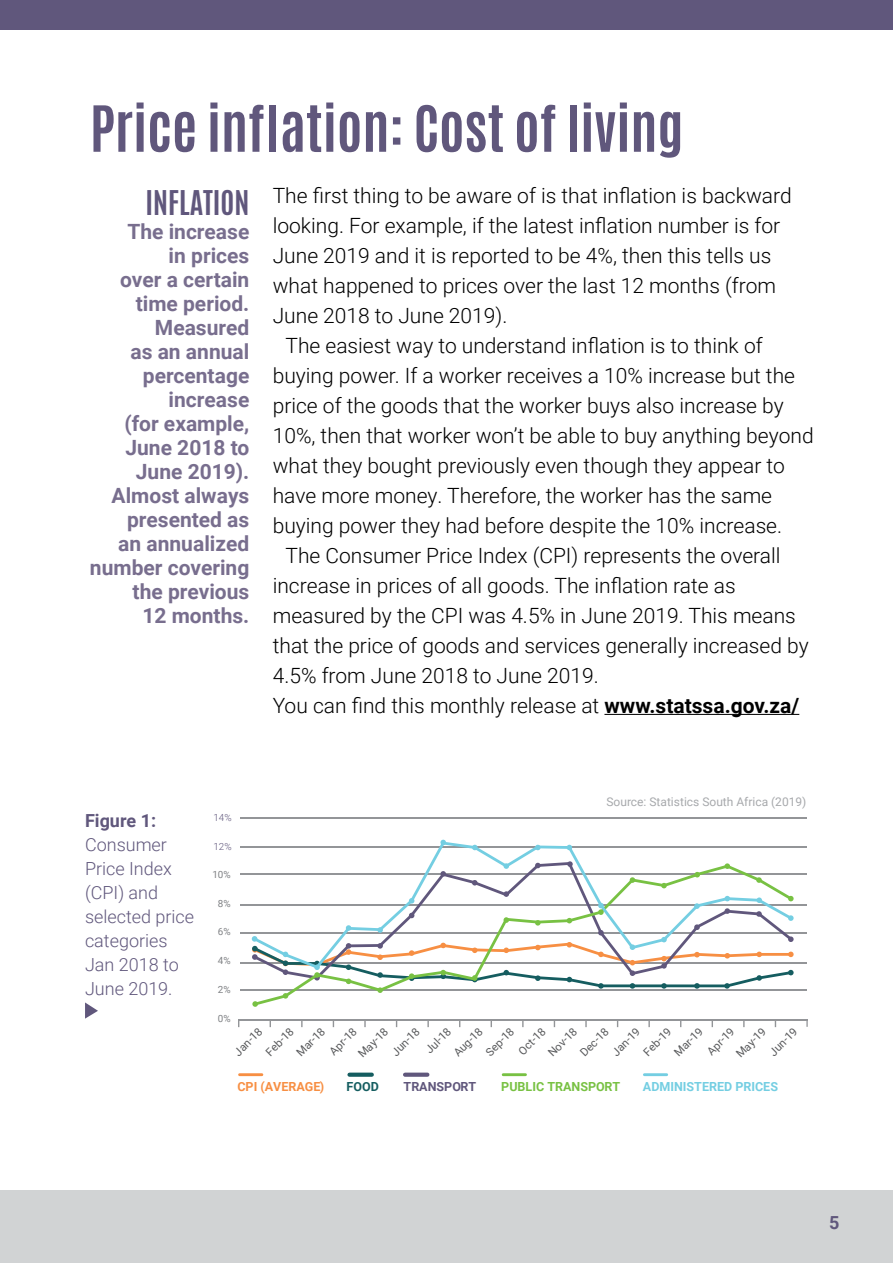
<style>
.page{position:relative;width:893px;height:1263px;background:#fff}
.page>*{position:absolute;margin:0;border:0;box-sizing:border-box;transform-origin:0 0}
.t1{font:700 54px "Antonio";color:#60577c}
.t2{font:700 28.5px "Antonio";color:#60577c}
.t3{font:300 21px/30px "Roboto";color:#000}
.t4{font:700 21px/24px "Roboto";color:#786e8e;text-align:right}
.t5{font:300 18px/24px "Roboto";color:#60577c}
.t6{font:700 18px "Roboto";color:#60577c}
.t7{font:700 12.45px "Roboto";color:#74cee2}
.t8{font:700 12.45px "Roboto";color:#78c143}
.t9{font:700 12.45px "Roboto";color:#f78f43}
.t10{font:700 12.45px "Roboto";color:#60577c}
.t11{font:700 12.45px "Roboto";color:#155d60}
.t12{font:12px "Roboto";color:#a7a9ac}
.t13{font:11.25px "Roboto";color:#58595b}
.t14{font:9.9px "Roboto";color:#808285}
.t15{font:300 9.75px "Roboto";color:#60577c}
.s1{font-weight:700}
</style>
<div class="page">
<div style="left:0;top:1190px;width:893px;height:73px;background:#d1d3d4"></div>
<hr style="left:604px;top:714px;width:195px;height:1px;background:#000">
<svg style="left:85px;top:1002px;width:13px;height:17px"></svg>
<div style="left:0;top:0;width:893px;height:30px;background:#60577c"></div>
<hr style="left:240px;top:1073px;width:22px;height:3px;background:#f78f43">
<div style="left:349px;top:1072px;width:23px;height:5px;background:#155d60"></div>
<div style="left:405px;top:1072px;width:22px;height:5px;background:#60577c"></div>
<hr style="left:503px;top:1073px;width:22px;height:3px;background:#78c143">
<hr style="left:644px;top:1073px;width:23px;height:3px;background:#74cee2">
<hr style="left:240px;top:817px;width:566px;height:1px;background:#939598">
<hr style="left:240px;top:846px;width:566px;height:1px;background:#939598">
<hr style="left:240px;top:874px;width:566px;height:1px;background:#939598">
<hr style="left:240px;top:905px;width:566px;height:1px;background:#939598">
<hr style="left:240px;top:932px;width:566px;height:1px;background:#939598">
<hr style="left:240px;top:962px;width:566px;height:1px;background:#939598">
<hr style="left:240px;top:989px;width:566px;height:2px;background:#939598">
<hr style="left:238px;top:1020px;width:569px;height:1px;background:#939598">
<svg style="left:364px;top:1021px;width:2px;height:6px"></svg>
<svg style="left:522px;top:1021px;width:2px;height:6px"></svg>
<svg style="left:648px;top:1021px;width:2px;height:6px"></svg>
<svg style="left:743px;top:1021px;width:2px;height:6px"></svg>
<svg style="left:301px;top:1021px;width:2px;height:6px"></svg>
<svg style="left:427px;top:1021px;width:2px;height:6px"></svg>
<svg style="left:585px;top:1021px;width:2px;height:6px"></svg>
<svg style="left:806px;top:1020px;width:2px;height:7px"></svg>
<svg style="left:251px;top:842px;width:450px;height:19px"></svg>
<svg style="left:440px;top:840px;width:6px;height:5px"></svg>
<svg style="left:472px;top:845px;width:6px;height:5px"></svg>
<svg style="left:535px;top:845px;width:6px;height:5px"></svg>
<svg style="left:567px;top:845px;width:5px;height:5px"></svg>
<svg style="left:251px;top:861px;width:544px;height:146px"></svg>
<h1 class="t1" style="left:90px;top:88px;width:595px">Price inflation: Cost of living</h1>
<h2 class="t2" style="left:146px;top:181px;width:105px">INFLATION</h2>
<p class="t4" style="left:90px;top:219px;width:161px">The increase<br>in prices<br>over a certain time period.<br>Measured<br>as an annual percentage increase<br>(for example,<br>June 2018 to<br>June 2019).<br>Almost always presented as<br>an annualized number covering the previous<br>12 months.</p>
<p class="t3" style="left:273px;top:180px;width:521px">The first thing to be aware of is that inflation is backward looking. For example, if the latest inflation number is for June 2019 and it is reported to be 4%, then this tells us what happened to prices over the last 12 months (from June 2018 to June 2019).</p>
<p class="t3" style="left:285px;top:330px;width:479px">The easiest way to understand inflation is to think of</p>
<p class="t3" style="left:273px;top:360px;width:524px">buying power. If a worker receives a 10% increase but the</p>
<p class="t3" style="left:273px;top:390px;width:513px">price of the goods that the worker buys also increase by</p>
<p class="t3" style="left:273px;top:420px;width:542px">10%, then that worker won’t be able to buy anything beyond</p>
<p class="t3" style="left:273px;top:450px;width:514px">what they bought previously even though they appear to</p>
<p class="t3" style="left:273px;top:480px;width:501px">have more money. Therefore, the worker has the same</p>
<p class="t3" style="left:273px;top:510px;width:511px">buying power they had before despite the 10% increase.</p>
<p class="t3" style="left:285px;top:540px;width:497px">The Consumer Price Index (CPI) represents the overall</p>
<p class="t3" style="left:273px;top:570px;width:465px">increase in prices of all goods. The inflation rate as</p>
<p class="t3" style="left:273px;top:600px;width:525px">measured by the CPI was 4.5% in June 2019. This means</p>
<p class="t3" style="left:273px;top:630px;width:538px">that the price of goods and services generally increased by</p>
<p class="t3" style="left:273px;top:660px;width:327px">4.5% from June 2018 to June 2019.</p>
<p class="t3" style="left:273px;top:690px;width:528px">You can find this monthly release at <span class="s1">www.statssa.gov.za/</span></p>
<p class="t6" style="left:85px;top:808px;width:73px">Figure 1:</p>
<p class="t5" style="left:85px;top:831px;width:111px">Consumer<br>Price Index (CPI) and selected price categories<br>Jan 2018 to<br>June 2019.</p>
<p class="t15" style="left:213px;top:811px;width:20px">14%</p>
<p class="t15" style="left:213px;top:840px;width:20px">12%</p>
<p class="t14" style="left:212px;top:867px;width:20px">10%</p>
<p class="t14" style="left:218px;top:896px;width:14px">8%</p>
<p class="t14" style="left:218px;top:925px;width:14px">6%</p>
<p class="t14" style="left:218px;top:954px;width:14px">4%</p>
<p class="t14" style="left:218px;top:982px;width:14px">2%</p>
<p class="t14" style="left:218px;top:1011px;width:14px">0%</p>
<p class="t12" style="left:606px;top:793px;width:202px">Source: Statistics South Africa (2019)</p>
<p class="t13" style="left:231px;top:1048px;width:36px;rotate:-45deg">Jan-18</p>
<p class="t13" style="left:262px;top:1048px;width:36px;rotate:-45deg">Feb-18</p>
<p class="t13" style="left:293px;top:1049px;width:37px;rotate:-45deg">Mar-18</p>
<p class="t13" style="left:326px;top:1047px;width:35px;rotate:-45deg">Apr-18</p>
<p class="t13" style="left:355px;top:1050px;width:38px;rotate:-45deg">May-18</p>
<p class="t13" style="left:388px;top:1048px;width:36px;rotate:-45deg">Jun-18</p>
<p class="t13" style="left:422px;top:1046px;width:32px;rotate:-45deg">Jul-18</p>
<p class="t13" style="left:450px;top:1049px;width:37px;rotate:-45deg">Aug-18</p>
<p class="t13" style="left:482px;top:1048px;width:36px;rotate:-45deg">Sep-18</p>
<p class="t13" style="left:515px;top:1047px;width:34px;rotate:-45deg">Oct-18</p>
<p class="t13" style="left:544px;top:1049px;width:37px;rotate:-45deg">Nov-18</p>
<p class="t13" style="left:576px;top:1048px;width:36px;rotate:-45deg">Dec-18</p>
<p class="t13" style="left:608px;top:1048px;width:36px;rotate:-45deg">Jan-19</p>
<p class="t13" style="left:640px;top:1048px;width:36px;rotate:-45deg">Feb-19</p>
<p class="t13" style="left:670px;top:1049px;width:37px;rotate:-45deg">Mar-19</p>
<p class="t13" style="left:704px;top:1047px;width:35px;rotate:-45deg">Apr-19</p>
<p class="t13" style="left:732px;top:1050px;width:38px;rotate:-45deg">May-19</p>
<p class="t13" style="left:766px;top:1048px;width:36px;rotate:-45deg">Jun-19</p>
<p class="t9" style="left:237px;top:1077px;width:88px">CPI (AVERAGE)</p>
<p class="t11" style="left:347px;top:1077px;width:34px">FOOD</p>
<p class="t10" style="left:404px;top:1077px;width:74px">TRANSPORT</p>
<p class="t8" style="left:501px;top:1077px;width:120px">PUBLIC TRANSPORT</p>
<p class="t7" style="left:643px;top:1077px;width:137px">ADMINISTERED PRICES</p>
<p class="t6" style="left:829px;top:1210px;width:12px">5</p>
</div>
